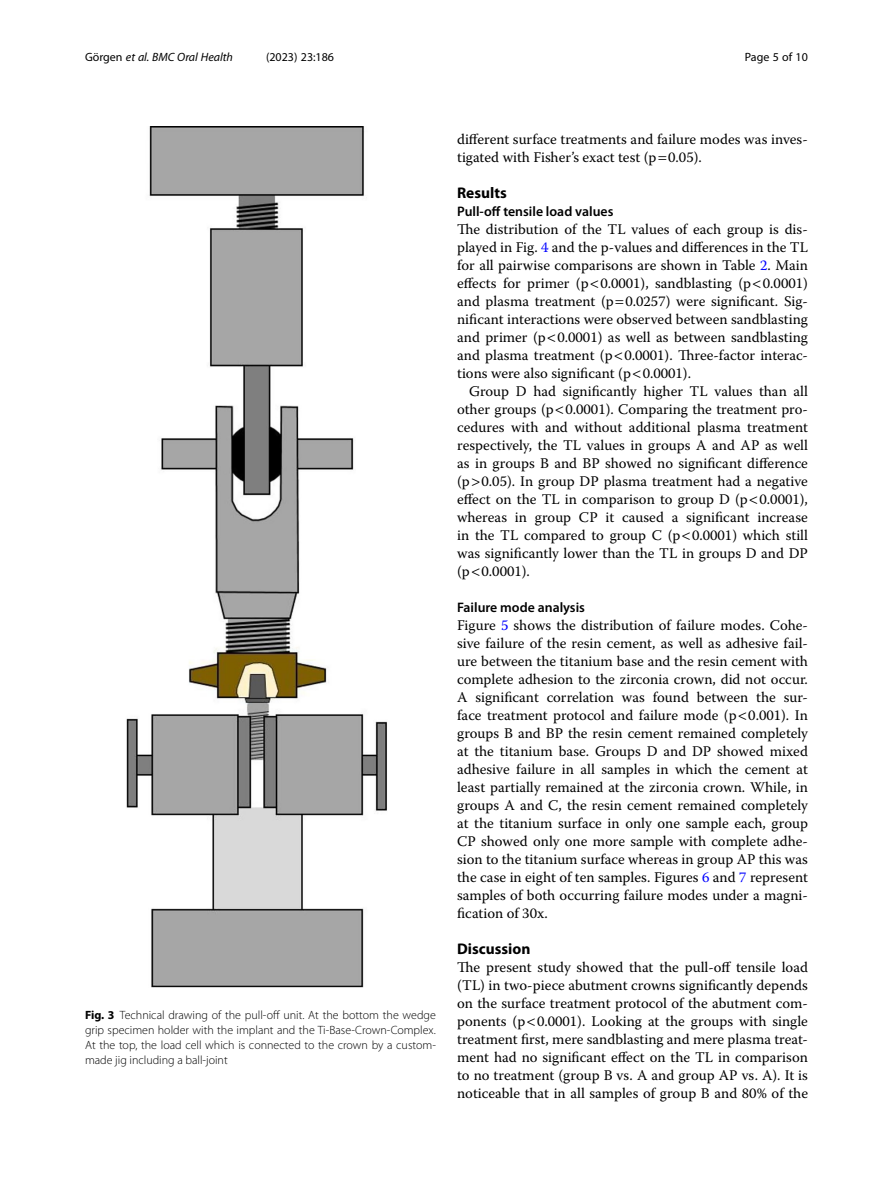
<style>
.page{position:relative;width:893px;height:1191px;background:#fff}
.page>*{position:absolute;margin:0;border:0;box-sizing:border-box;transform-origin:0 0}
.Head_1{font:700 15.45px "Myriad Pro";color:#000}
.Body_Text{font:14.7px/18px "Warnock Pro";color:#000;text-align:justify}
.Body_Text_Indent{font:14.7px/18px "Warnock Pro";color:#000;text-align:justify}
.Head_2_After_1{font:600 13.8px "Myriad Pro";color:#000}
.Head_2{font:600 13.8px "Myriad Pro";color:#000}
.Figure_Caption{font:300 12px/15px "Myriad Pro";color:#000;text-align:justify}
.t1{font:italic 12px "Myriad Pro";color:#000}
.t2{font:12px "Myriad Pro";color:#000}
.s1{font-style:normal}
.s2{font-weight:700}
.s3{color:#00f}
</style>
<div class="page">
<img style="left:126px;top:126px;width:261px;height:862px">
<p class="t1" style="left:85px;top:50px;width:149px"><span class="s1">Görgen</span> et al. BMC Oral Health</p>
<p class="t2" style="left:266px;top:50px;width:70px">(2023) 23:186</p>
<p class="t2" style="left:745px;top:50px;width:65px">Page 5 of 10</p>
<p class="Figure_Caption" style="left:85px;top:1007px;width:352px"><span class="s2">Fig. 3</span> Technical drawing of the pull-off unit. At the bottom the wedge grip specimen holder with the implant and the Ti-Base-Crown-Complex.<br>At the top, the load cell which is connected to the crown by a custom&shy;made jig including a ball-joint</p>
<p class="Body_Text" style="left:457px;top:130px;width:352px">different surface treatments and failure modes was inves&shy;tigated with Fisher’s exact test (p 0.05).</p>
<p class="Head_1" style="left:457px;top:183px;width:51px">Results</p>
<p class="Head_2_After_1" style="left:457px;top:203px;width:158px">Pull-off tensile load values</p>
<p class="Body_Text" style="left:457px;top:220px;width:352px">The distribution of the TL values of each group is dis&shy;played in Fig. <span class="s3">4</span> and the p-values and differences in the TL for all pairwise comparisons are shown in Table <span class="s3">2</span>. Main effects for primer (p 0.0001), sandblasting (p 0.0001) and plasma treatment (p 0.0257) were significant. Sig&shy;nificant interactions were observed between sandblasting and primer (p 0.0001) as well as between sandblasting and plasma treatment (p 0.0001). Three-factor interac&shy;tions were also significant (p 0.0001).</p>
<p class="Body_Text_Indent" style="left:457px;top:382px;width:352px;text-indent:12px">Group D had significantly higher TL values than all other groups (p 0.0001). Comparing the treatment pro&shy;cedures with and without additional plasma treatment respectively, the TL values in groups A and AP as well as in groups B and BP showed no significant difference (p 0.05). In group DP plasma treatment had a negative effect on the TL in comparison to group D (p 0.0001), whereas in group CP it caused a significant increase in the TL compared to group C (p 0.0001) which still was significantly lower than the TL in groups D and DP (p 0.0001).</p>
<p class="Head_2" style="left:457px;top:599px;width:129px">Failure mode analysis</p>
<p class="Body_Text" style="left:457px;top:616px;width:352px">Figure <span class="s3">5</span> shows the distribution of failure modes. Cohe&shy;sive failure of the resin cement, as well as adhesive fail&shy;ure between the titanium base and the resin cement with complete adhesion to the zirconia crown, did not occur.<br>A significant correlation was found between the sur&shy;face treatment protocol and failure mode (p 0.001). In groups B and BP the resin cement remained completely at the titanium base. Groups D and DP showed mixed adhesive failure in all samples in which the cement at least partially remained at the zirconia crown. While, in groups A and C, the resin cement remained completely at the titanium surface in only one sample each, group CP showed only one more sample with complete adhe&shy;sion to the titanium surface whereas in group AP this was the case in eight of ten samples. Figures <span class="s3">6</span> and <span class="s3">7</span> represent samples of both occurring failure modes under a magni&shy;fication of 30x.</p>
<p class="Head_1" style="left:457px;top:939px;width:75px">Discussion</p>
<p class="Body_Text" style="left:457px;top:958px;width:352px">The present study showed that the pull-off tensile load (TL) in two-piece abutment crowns significantly depends on the surface treatment protocol of the abutment com&shy;ponents (p 0.0001). Looking at the groups with single treatment first, mere sandblasting and mere plasma treat&shy;ment had no significant effect on the TL in comparison to no treatment (group B vs. A and group AP vs. A). It is noticeable that in all samples of group B and 80% of the</p>
</div>
